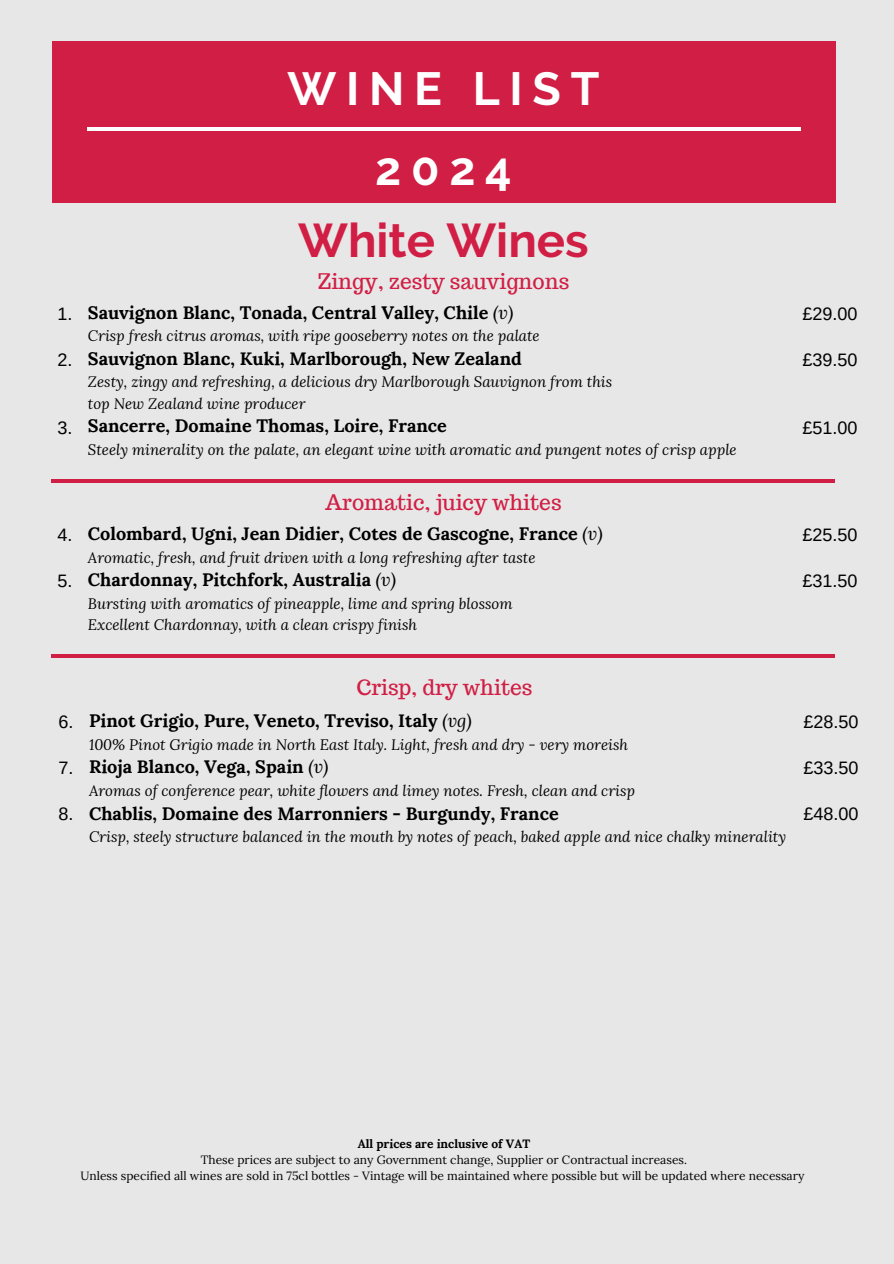
<style>
.page{position:relative;width:894px;height:1264px;background:#fff}
.page>*{position:absolute;margin:0;border:0;box-sizing:border-box;transform-origin:0 0}
.t1{font:700 47.25px "Raleway";color:#d11e44}
.t2{font:700 46.35px "Raleway";letter-spacing:.21em;color:#fff}
.t3{font:21px "Trocchi";color:#d11e44}
.t4{font:700 18px "Lora";color:#000}
.t5{font:18px "Arimo";color:#000}
.t6{font:italic 15px/21.3px "Lora";color:#000}
.t7{font:12px "Lora";color:#000}
.t8{font:700 12px "Lora";color:#000}
.s1{font-weight:400;font-style:italic}
</style>
<div class="page">
<div style="left:0;top:0;width:893px;height:1263px;background:#e7e7e7"></div>
<div style="left:52px;top:42px;width:783px;height:161px;background:#d11e44"></div>
<hr style="left:87px;top:127px;width:713px;height:3px;background:#fff">
<hr style="left:52px;top:479px;width:783px;height:4px;background:#d11e44">
<hr style="left:52px;top:654px;width:783px;height:3px;background:#d11e44">
<p class="t2" style="left:287px;top:61px;width:313px">WINE LIST</p>
<h1 class="t5" style="left:57px;top:303px;width:16px">1.</h1>
<h2 class="t5" style="left:57px;top:349px;width:16px">2.</h2>
<h3 class="t5" style="left:57px;top:418px;width:16px">3.</h3>
<h5 class="t5" style="left:57px;top:524px;width:16px">4.</h5>
<h4 class="t5" style="left:57px;top:570px;width:16px">5.</h4>
<h1 class="t2" style="left:375px;top:141px;width:138px">2024</h1>
<h4 class="t1" style="left:298px;top:213px;width:292px">White Wines</h4>
<h4 class="t3" style="left:317px;top:267px;width:253px">Zingy, zesty sauvignons</h4>
<p class="t4" style="left:88px;top:301px;width:427px">Sauvignon Blanc, Tonada, Central Valley, Chile <span class="s1">(v)</span></p>
<p class="t6" style="left:88px;top:325px;width:453px">Crisp fresh citrus aromas, with ripe gooseberry notes on the palate</p>
<p class="t4" style="left:88px;top:347px;width:435px">Sauvignon Blanc, Kuki, Marlborough, New Zealand</p>
<p class="t6" style="left:88px;top:371px;width:525px">Zesty, zingy and refreshing, a delicious dry Marlborough Sauvignon from this top New Zealand wine producer</p>
<p class="t4" style="left:88px;top:414px;width:360px">Sancerre, Domaine Thomas, Loire, France</p>
<p class="t6" style="left:88px;top:438px;width:650px">Steely minerality on the palate, an elegant wine with aromatic and pungent notes of crisp apple</p>
<h4 class="t3" style="left:325px;top:489px;width:238px">Aromatic, juicy whites</h4>
<h4 class="t4" style="left:88px;top:522px;width:516px">Colombard, Ugni, Jean Didier, Cotes de Gascogne, France <span class="s1">(v)</span></h4>
<h4 class="t6" style="left:88px;top:546px;width:449px">Aromatic, fresh, and fruit driven with a long refreshing after taste</h4>
<h4 class="t4" style="left:88px;top:568px;width:310px">Chardonnay, Pitchfork, Australia <span class="s1">(v)</span></h4>
<h4 class="t6" style="left:88px;top:592px;width:426px">Bursting with aromatics of pineapple, lime and spring blossom<br>Excellent Chardonnay, with a clean crispy finish</h4>
<h4 class="t5" style="left:802px;top:303px;width:57px">£29.00</h4>
<p class="t5" style="left:802px;top:349px;width:57px">£39.50</p>
<h3 class="t5" style="left:802px;top:418px;width:57px">£51.00</h3>
<h4 class="t5" style="left:802px;top:524px;width:57px">£25.50</h4>
<h4 class="t5" style="left:802px;top:570px;width:57px">£31.50</h4>
<h3 class="t5" style="left:59px;top:711px;width:16px">6.</h3>
<h4 class="t5" style="left:59px;top:757px;width:16px">7.</h4>
<h4 class="t5" style="left:59px;top:803px;width:16px">8.</h4>
<p class="t3" style="left:356px;top:673px;width:177px">Crisp, dry whites</p>
<h4 class="t4" style="left:89px;top:709px;width:384px">Pinot Grigio, Pure, Veneto, Treviso, Italy <span class="s1">(vg)</span></h4>
<h4 class="t6" style="left:89px;top:733px;width:540px">100% Pinot Grigio made in North East Italy. Light, fresh and dry - very moreish</h4>
<h4 class="t4" style="left:89px;top:755px;width:241px">Rioja Blanco, Vega, Spain <span class="s1">(v)</span></h4>
<h4 class="t6" style="left:89px;top:779px;width:547px">Aromas of conference pear, white flowers and limey notes. Fresh, clean and crisp</h4>
<h4 class="t4" style="left:89px;top:801px;width:471px">Chablis, Domaine des Marronniers - Burgundy, France</h4>
<h4 class="t6" style="left:89px;top:825px;width:698px">Crisp, steely structure balanced in the mouth by notes of peach, baked apple and nice chalky minerality</h4>
<h5 class="t5" style="left:803px;top:711px;width:57px">£28.50</h5>
<h4 class="t5" style="left:803px;top:757px;width:57px">£33.50</h4>
<h4 class="t5" style="left:803px;top:803px;width:57px">£48.00</h4>
<h5 class="t8" style="left:357px;top:1135px;width:174px">All prices are inclusive of VAT</h5>
<h4 class="t7" style="left:201px;top:1151px;width:487px">These prices are subject to any Government change, Supplier or Contractual increases.</h4>
<h4 class="t7" style="left:80px;top:1167px;width:725px">Unless specified all wines are sold in 75cl bottles - Vintage will be maintained where possible but will be updated where necessary</h4>
</div>
